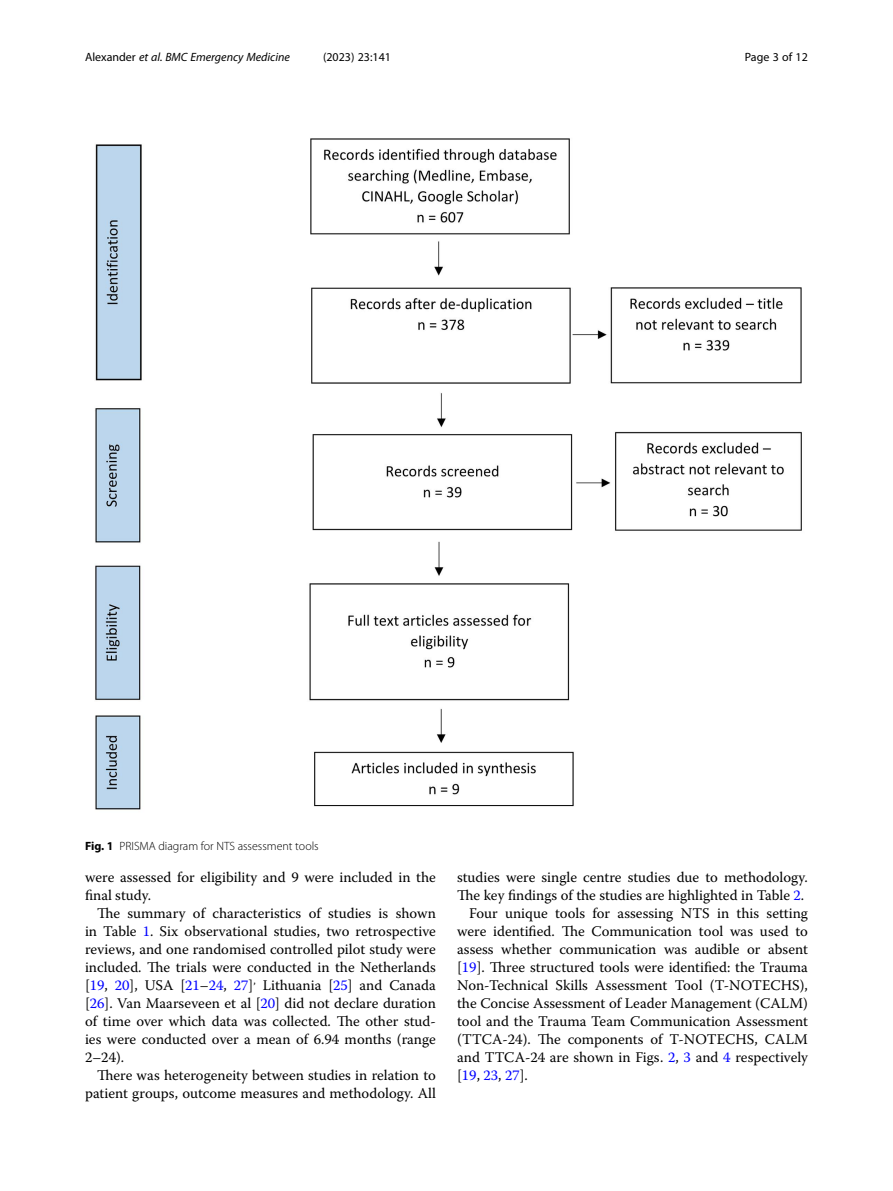
<style>
.page{position:relative;width:893px;height:1191px;background:#fff}
.page>*{position:absolute;margin:0;border:0;box-sizing:border-box;transform-origin:0 0}
.Body_Text_Indent{font:14.7px/18px "Warnock Pro";color:#000;text-align:justify}
.Body_Text{font:14.7px/18px "Warnock Pro";color:#000}
.Figure_Caption{font:300 12px "Myriad Pro";color:#000}
.t1{font:italic 12px "Myriad Pro";color:#000}
.t2{font:12px "Myriad Pro";color:#000}
.s1{font-style:normal}
.s2{font-weight:700}
.s3{color:#00f}
</style>
<div class="page">
<img style="left:95px;top:138px;width:707px;height:672px">
<p class="t1" style="left:85px;top:50px;width:206px"><span class="s1">Alexander</span> et al. BMC Emergency Medicine</p>
<p class="t2" style="left:323px;top:50px;width:70px">(2023) 23:141</p>
<p class="t2" style="left:745px;top:50px;width:65px">Page 3 of 12</p>
<p class="Figure_Caption" style="left:85px;top:839px;width:235px"><span class="s2">Fig. 1</span> PRISMA diagram for NTS assessment tools</p>
<p class="Body_Text" style="left:85px;top:868px;width:352px">were assessed for eligibility and 9 were included in the final study.</p>
<p class="Body_Text_Indent" style="left:85px;top:904px;width:352px;text-indent:12px">The summary of characteristics of studies is shown in Table <span class="s3">1</span>. Six observational studies, two retrospective reviews, and one randomised controlled pilot study were included. The trials were conducted in the Netherlands [<span class="s3">19</span>, <span class="s3">20</span>], USA [<span class="s3">21</span>–<span class="s3">24</span>, <span class="s3">27</span>]<sup>,</sup> Lithuania [<span class="s3">25</span>] and Canada [<span class="s3">26</span>]. Van Maarseveen et al [<span class="s3">20</span>] did not declare duration of time over which data was collected. The other stud&shy;ies were conducted over a mean of 6.94 months (range 2–24).</p>
<p class="Body_Text_Indent" style="left:85px;top:1066px;width:352px;text-align:right">There was heterogeneity between studies in relation to patient groups, outcome measures and methodology. All</p>
<p class="Body_Text_Indent" style="left:457px;top:868px;width:352px">studies were single centre studies due to methodology.<br>The key findings of the studies are highlighted in Table <span class="s3">2</span>.</p>
<p class="Body_Text_Indent" style="left:457px;top:904px;width:352px;text-indent:12px">Four unique tools for assessing NTS in this setting were identified. The Communication tool was used to assess whether communication was audible or absent [<span class="s3">19</span>]. Three structured tools were identified: the Trauma Non-Technical Skills Assessment Tool (T-NOTECHS), the Concise Assessment of Leader Management (CALM) tool and the Trauma Team Communication Assessment (TTCA-24). The components of T-NOTECHS, CALM and TTCA-24 are shown in Figs. <span class="s3">2</span>, <span class="s3">3</span> and <span class="s3">4</span> respectively [<span class="s3">19</span>, <span class="s3">23</span>, <span class="s3">27</span>].</p>
</div>
